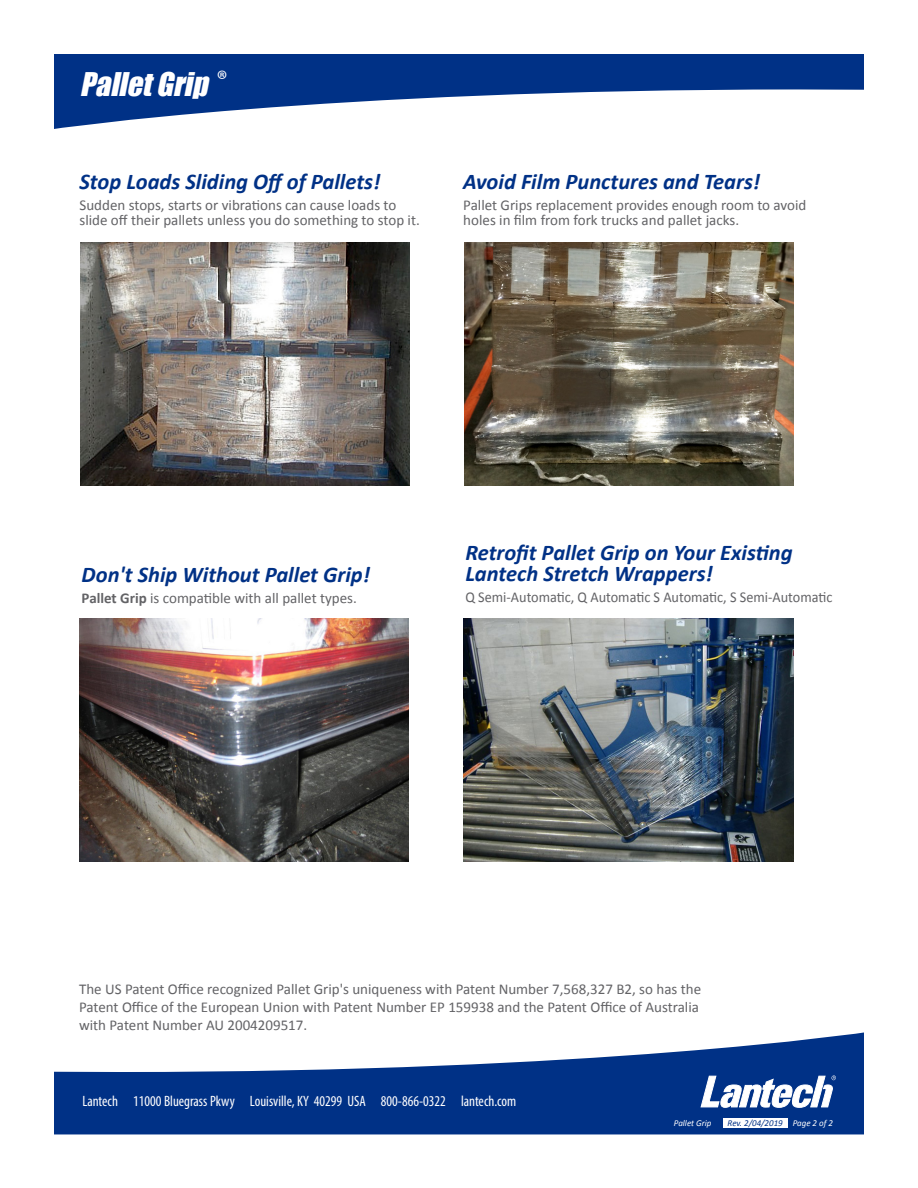
<style>
.page{position:relative;width:918px;height:1188px;background:#fff}
.page>*{position:absolute;margin:0;border:0;box-sizing:border-box;transform-origin:0 0}
.t1{font:italic 30px "Impact";color:#fff}
.t2{font:italic 700 22.5px/21px "Calibri";color:#003186}
.t3{font:15px/15px "Calibri";color:#636366}
.t4{font:condensed 15px "Myriad Pro";color:#fff}
.t5{font:15px "Calibri";color:#636366;scale:.95 1}
.t6{font:italic 9px "Calibri";color:#003186}
.t7{font:italic 9px "Calibri";color:#fff}
.s1{font-weight:700}
.s2{color:#fff}
</style>
<div class="page">
<svg style="left:54px;top:54px;width:810px;height:75px;fill:#003186"></svg>
<svg style="left:54px;top:1032px;width:810px;height:102px;fill:#003186"></svg>
<svg style="left:701px;top:1075px;width:135px;height:33px"></svg>
<div style="left:687px;top:1117px;width:151px;height:12px;background:#003186"></div>
<div style="left:723px;top:1118px;width:65px;height:9px;background:#fff"></div>
<img style="left:80px;top:242px;width:329px;height:243px">
<img style="left:80px;top:619px;width:328px;height:243px">
<img style="left:464px;top:619px;width:329px;height:243px">
<img style="left:464px;top:242px;width:330px;height:243px">
<p class="t1" style="left:80px;top:61px;width:149px">PalletGrip <sup>®</sup></p>
<p class="t2" style="left:80px;top:171px;width:302px">Stop Loads Sliding Off of Pallets!</p>
<p class="t3" style="left:80px;top:197px;width:342px">Sudden stops, starts or vibrations can cause loads to slide off their pallets unless you do something to stop it.</p>
<p class="t2" style="left:463px;top:171px;width:298px">Avoid Film Punctures and Tears!</p>
<p class="t3" style="left:463px;top:197px;width:345px">Pallet Grips replacement provides enough room to avoid holes in film from fork trucks and pallet jacks.</p>
<p class="t2" style="left:82px;top:564px;width:290px">Don't Ship Without Pallet Grip!</p>
<p class="t3" style="left:82px;top:591px;width:277px"><span class="s1">Pallet Grip</span> is compatible with all pallet types.</p>
<p class="t2" style="left:465px;top:542px;width:329px">Retrofit Pallet Grip on Your Existing<br>Lantech Stretch Wrappers!</p>
<p class="t5" style="left:465px;top:587px;width:388px">Q Semi-Automatic, Q Automatic S Automatic, S Semi-Automatic</p>
<p class="t3" style="left:79px;top:980px;width:624px;line-height:18px">The US Patent Office recognized Pallet Grip's uniqueness with Patent Number 7,568,327 B2, so has the<br>Patent Office of the European Union with Patent Number EP 159938 and the Patent Office of Australia with Patent Number AU 2004209517.</p>
<p class="t4" style="left:82px;top:1092px;width:435px">Lantech 11000 Bluegrass Pkwy Louisville, KY 40299 USA 800-866-0322 lantech.com</p>
<p class="t7" style="left:674px;top:1117px;width:39px">Pallet Grip</p>
<p class="t6" style="left:728px;top:1117px;width:107px">Rev. 2/04/2019 <span class="s2">Page 2 of 2</span></p>
</div>
